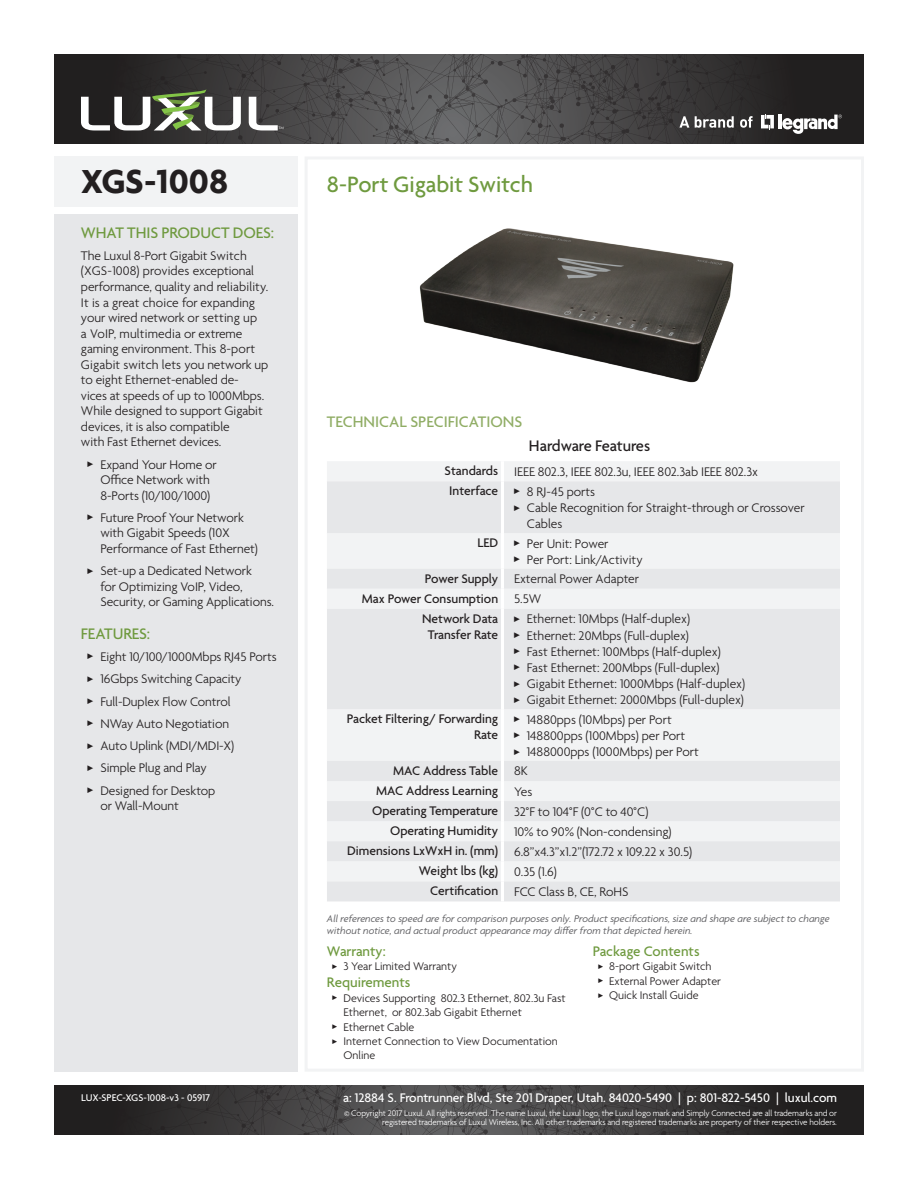
<style>
.page{position:relative;width:918px;height:1188px;background:#fff}
.page>*{position:absolute;margin:0;border:0;box-sizing:border-box;transform-origin:0 0}
.Part_Number{font:700 36px "Agenda";color:#231f20}
.Part_Description{font:500 24px "Agenda";color:#6f9a3f}
.Left-Header{font:500 16.5px "Agenda";letter-spacing:-.005em;color:#6f9a3f}
.Main-Header{font:500 16.5px "Agenda";color:#90ad65}
.Table-Section_Header{font:500 16.5px "Agenda";letter-spacing:-.005em;color:#231f20}
.Main-Footnote_Header{font:500 15px "Agenda";color:#6f9a3f}
.Left-Body{font:300 13.5px/15.6px "Agenda";letter-spacing:-.005em;color:#231f20}
.Table-Section{font:500 13.5px/16.2px "Agenda";color:#231f20;text-align:right}
.Table-Body{font:300 13.5px "Agenda";letter-spacing:-.005em;color:#231f20}
.Footer-Address{font:500 13.5px "Agenda";letter-spacing:-.005em;color:#fff}
.t1{font:300 12px/14.4px "Agenda";color:#231f20}
.Footer-Part_Number{font:italic 10.5px/12.6px "Agenda";color:#636366}
.Footer-Part_Number-2{font:500 10.5px "Agenda";color:#fff}
.Copyright_Statement{font:300 9px/9px "Agenda";letter-spacing:-.01em;color:#fff;text-align:right}
</style>
<div class="page">
<div style="left:54px;top:214px;width:243px;height:858px;background:#e6e7e9"></div>
<div style="left:305px;top:156px;width:559px;height:916px;border:3px solid #f2f3f4"></div>
<div style="left:54px;top:156px;width:243px;height:51px;background:#f2f3f4"></div>
<div style="left:54px;top:54px;width:810px;height:90px;background:#211f1f"></div>
<svg style="left:89px;top:54px;width:747px;height:90px"></svg>
<svg style="left:81px;top:89px;width:203px;height:41px"></svg>
<div style="left:54px;top:1086px;width:810px;height:48px;background:#211f1f"></div>
<svg style="left:154px;top:1086px;width:598px;height:48px;background:#444243"></svg>
<svg style="left:761px;top:114px;width:13px;height:16px"></svg>
<hr style="left:779px;top:115px;width:3px;height:14px;background:#fff">
<svg style="left:782px;top:115px;width:60px;height:20px"></svg>
<svg style="left:679px;top:116px;width:10px;height:12px"></svg>
<svg style="left:695px;top:116px;width:39px;height:12px"></svg>
<svg style="left:740px;top:116px;width:13px;height:12px"></svg>
<div style="left:327px;top:461px;width:513px;height:20px;background:#f2f3f4"></div>
<svg style="left:327px;top:481px;width:513px;height:420px;fill:#e6e7e9"></svg>
<hr style="left:501px;top:481px;width:3px;height:52px;background:#fff">
<hr style="left:501px;top:461px;width:3px;height:20px;background:#fff">
<hr style="left:501px;top:533px;width:3px;height:36px;background:#fff">
<hr style="left:501px;top:569px;width:3px;height:20px;background:#fff">
<hr style="left:501px;top:589px;width:3px;height:20px;background:#fff">
<hr style="left:501px;top:609px;width:3px;height:100px;background:#fff">
<hr style="left:501px;top:709px;width:3px;height:52px;background:#fff">
<hr style="left:501px;top:761px;width:3px;height:20px;background:#fff">
<hr style="left:501px;top:781px;width:3px;height:20px;background:#fff">
<hr style="left:501px;top:801px;width:3px;height:20px;background:#fff">
<hr style="left:501px;top:821px;width:3px;height:20px;background:#fff">
<hr style="left:501px;top:841px;width:3px;height:20px;background:#fff">
<hr style="left:501px;top:861px;width:3px;height:20px;background:#fff">
<hr style="left:501px;top:881px;width:3px;height:20px;background:#fff">
<img style="left:419px;top:228px;width:315px;height:155px">
<svg style="left:514px;top:489px;width:6px;height:5px"></svg>
<svg style="left:514px;top:505px;width:6px;height:6px"></svg>
<svg style="left:514px;top:540px;width:6px;height:6px"></svg>
<svg style="left:514px;top:557px;width:6px;height:5px"></svg>
<svg style="left:514px;top:616px;width:6px;height:6px"></svg>
<svg style="left:514px;top:632px;width:6px;height:6px"></svg>
<svg style="left:514px;top:648px;width:6px;height:6px"></svg>
<svg style="left:514px;top:665px;width:6px;height:5px"></svg>
<svg style="left:514px;top:681px;width:6px;height:6px"></svg>
<svg style="left:514px;top:697px;width:6px;height:6px"></svg>
<svg style="left:514px;top:716px;width:6px;height:6px"></svg>
<svg style="left:514px;top:733px;width:6px;height:5px"></svg>
<svg style="left:514px;top:749px;width:6px;height:6px"></svg>
<p class="Part_Number" style="left:81px;top:159px;width:149px">XGS-1008</p>
<p class="Part_Description" style="left:327px;top:171px;width:207px">8-Port Gigabit Switch</p>
<p class="Left-Header" style="left:81px;top:224px;width:195px">WHAT THIS PRODUCT DOES:</p>
<p class="Left-Body" style="left:81px;top:249px;width:189px">The Luxul 8-Port Gigabit Switch (XGS-1008) provides exceptional performance, quality and reliability.<br>It is a great choice for expanding your wired network or setting up<br>a VoIP, multimedia or extreme gaming environment. This 8-port<br>Gigabit switch lets you network up to eight Ethernet-enabled de-<br>vices at speeds of up to 1000Mbps.<br>While designed to support Gigabit devices, it is also compatible<br>with Fast Ethernet devices.</p>
<p class="Left-Body" style="left:100px;top:457px;width:118px">Expand Your Home or<br>Office Network with<br>8-Ports (10/100/1000)</p>
<p class="Left-Body" style="left:100px;top:511px;width:159px">Future Proof Your Network with Gigabit Speeds (10X<br>Performance of Fast Ethernet)</p>
<p class="Left-Body" style="left:100px;top:564px;width:175px">Set-up a Dedicated Network<br>for Optimizing VoIP, Video,<br>Security, or Gaming Applications.</p>
<p class="Left-Header" style="left:81px;top:625px;width:71px">FEATURES:</p>
<p class="Left-Body" style="left:100px;top:650px;width:178px">Eight 10/100/1000Mbps RJ45 Ports</p>
<p class="Left-Body" style="left:100px;top:672px;width:143px">16Gbps Switching Capacity</p>
<p class="Left-Body" style="left:100px;top:694px;width:132px">Full-Duplex Flow Control</p>
<p class="Left-Body" style="left:100px;top:717px;width:130px">NWay Auto Negotiation</p>
<p class="Left-Body" style="left:100px;top:739px;width:135px">Auto Uplink (MDI/MDI-X)</p>
<p class="Left-Body" style="left:100px;top:761px;width:108px">Simple Plug and Play</p>
<p class="Left-Body" style="left:100px;top:783px;width:116px">Designed for Desktop or Wall-Mount</p>
<p class="Footer-Part_Number-2" style="left:81px;top:1092px;width:131px">LUX-SPEC-XGS-1008-v3 - 05917</p>
<p class="Main-Header" style="left:327px;top:413px;width:197px">TECHNICAL SPECIFICATIONS</p>
<p class="Table-Section" style="left:445px;top:464px;width:55px">Standards</p>
<p class="Table-Body" style="left:514px;top:464px;width:246px">IEEE 802.3, IEEE 802.3u, IEEE 802.3ab IEEE 802.3x</p>
<p class="Table-Section" style="left:449px;top:484px;width:50px">Interface</p>
<p class="Left-Body" style="left:527px;top:485px;width:70px">8 RJ-45 ports</p>
<p class="Left-Body" style="left:527px;top:500px;width:279px;line-height:16.2px">Cable Recognition for Straight-through or Crossover<br>Cables</p>
<p class="Table-Section" style="left:477px;top:535px;width:22px">LED</p>
<p class="Left-Body" style="left:527px;top:536px;width:83px">Per Unit: Power</p>
<p class="Left-Body" style="left:527px;top:552px;width:117px">Per Port: Link/Activity</p>
<p class="Table-Section" style="left:425px;top:571px;width:75px">Power Supply</p>
<p class="Table-Body" style="left:514px;top:572px;width:126px">External Power Adapter</p>
<p class="Table-Section" style="left:362px;top:591px;width:138px">Max Power Consumption</p>
<p class="Table-Body" style="left:514px;top:592px;width:29px">5.5W</p>
<p class="Table-Section" style="left:422px;top:611px;width:78px">Network Data</p>
<p class="Table-Section" style="left:428px;top:627px;width:72px">Transfer Rate</p>
<p class="Table-Section_Header" style="left:529px;top:437px;width:123px">Hardware Features</p>
<p class="Left-Body" style="left:527px;top:612px;width:165px">Ethernet: 10Mbps (Half-duplex)</p>
<p class="Left-Body" style="left:527px;top:628px;width:164px">Ethernet: 20Mbps (Full-duplex)</p>
<p class="Left-Body" style="left:527px;top:644px;width:195px">Fast Ethernet: 100Mbps (Half-duplex)</p>
<p class="Left-Body" style="left:527px;top:661px;width:194px">Fast Ethernet: 200Mbps (Full-duplex)</p>
<p class="Left-Body" style="left:527px;top:677px;width:220px">Gigabit Ethernet: 1000Mbps (Half-duplex)</p>
<p class="Left-Body" style="left:527px;top:693px;width:219px">Gigabit Ethernet: 2000Mbps (Full-duplex)</p>
<p class="Table-Section" style="left:347px;top:712px;width:153px">Packet Filtering/ Forwarding<br>Rate</p>
<p class="Left-Body" style="left:527px;top:712px;width:146px">14880pps (10Mbps) per Port</p>
<p class="Left-Body" style="left:527px;top:729px;width:160px">148800pps (100Mbps) per Port</p>
<p class="Left-Body" style="left:527px;top:745px;width:174px">1488000pps (1000Mbps) per Port</p>
<p class="Table-Section" style="left:393px;top:763px;width:107px">MAC Address Table</p>
<p class="Table-Body" style="left:514px;top:764px;width:15px">8K</p>
<p class="Table-Section" style="left:376px;top:783px;width:124px">MAC Address Learning</p>
<p class="Table-Body" style="left:514px;top:784px;width:20px">Yes</p>
<p class="Table-Section" style="left:372px;top:803px;width:127px">Operating Temperature</p>
<p class="Table-Body" style="left:514px;top:804px;width:136px">32°F to 104°F (0°C to 40°C)</p>
<p class="Table-Section" style="left:390px;top:824px;width:109px">Operating Humidity</p>
<p class="Table-Body" style="left:514px;top:824px;width:159px">10% to 90% (Non-condensing)</p>
<p class="Table-Section" style="left:347px;top:844px;width:152px">Dimensions LxWxH in. (mm)</p>
<p class="Table-Body" style="left:514px;top:844px;width:180px">6.8”x4.3”x1.2”(172.72 x 109.22 x 30.5)</p>
<p class="Table-Section" style="left:419px;top:864px;width:81px">Weight lbs (kg)</p>
<p class="Table-Body" style="left:514px;top:864px;width:44px">0.35 (1.6)</p>
<p class="Table-Section" style="left:430px;top:884px;width:69px">Certification</p>
<p class="Table-Body" style="left:514px;top:884px;width:116px">FCC Class B, CE, RoHS</p>
<p class="Footer-Part_Number" style="left:327px;top:912px;width:504px">All references to speed are for comparison purposes only. Product specifications, size and shape are subject to change without notice, and actual product appearance may differ from that depicted herein.</p>
<p class="Main-Footnote_Header" style="left:327px;top:943px;width:60px">Warranty:</p>
<p class="t1" style="left:343px;top:960px;width:115px">3 Year Limited Warranty</p>
<p class="Main-Footnote_Header" style="left:327px;top:975px;width:85px">Requirements</p>
<p class="t1" style="left:343px;top:992px;width:224px">Devices Supporting 802.3 Ethernet, 802.3u Fast<br>Ethernet, or 802.3ab Gigabit Ethernet</p>
<p class="t1" style="left:343px;top:1020px;width:72px">Ethernet Cable</p>
<p class="t1" style="left:343px;top:1035px;width:216px">Internet Connection to View Documentation<br>Online</p>
<p class="Main-Footnote_Header" style="left:593px;top:943px;width:108px">Package Contents</p>
<p class="t1" style="left:609px;top:960px;width:104px">8-port Gigabit Switch</p>
<p class="t1" style="left:609px;top:974px;width:113px">External Power Adapter</p>
<p class="t1" style="left:609px;top:989px;width:91px">Quick Install Guide</p>
<p class="Footer-Address" style="left:343px;top:1091px;width:495px">a: 12884 S. Frontrunner Blvd, Ste 201 Draper, Utah. 84020-5490 | p: 801-822-5450 | luxul.com</p>
<p class="Copyright_Statement" style="left:344px;top:1109px;width:494px">© Copyright 2017 Luxul. All rights reserved. The name Luxul, the Luxul logo, the Luxul logo mark and Simply Connected are all trademarks and or registered trademarks of Luxul Wireless, Inc. All other trademarks and registered trademarks are property of their respective holders.</p>
</div>
